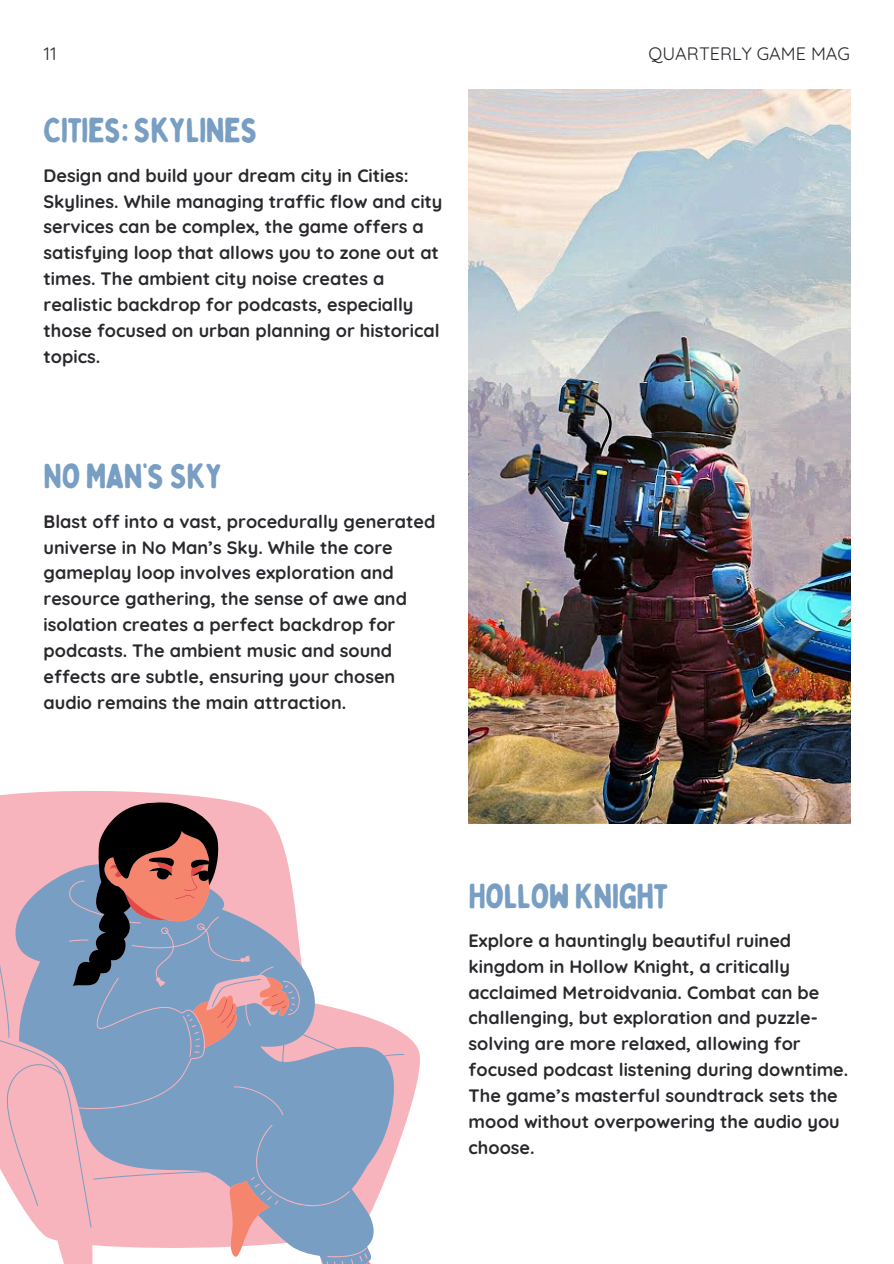
<style>
.page{position:relative;width:894px;height:1264px;background:#fff}
.page>*{position:absolute;margin:0;border:0;box-sizing:border-box;transform-origin:0 0}
.t1{font:34.5px "Bobby Jones Soft";letter-spacing:-.03em;color:#789ec3}
.t2{font:700 18px/25.8px "Quicksand";color:#2b282d}
.t3{font:18px "Quicksand";color:#2b282d}
</style>
<div class="page">
<img style="left:468px;top:89px;width:382px;height:734px">
<svg style="left:0;top:791px;width:420px;height:337px"></svg>
<svg style="left:63px;top:864px;width:341px;height:399px"></svg>
<svg style="left:334px;top:1261px;width:70px;height:2px"></svg>
<svg style="left:0;top:802px;width:289px;height:459px;background:#af9fb1"></svg>
<p class="t3" style="left:44px;top:42px;width:15px">11</p>
<h1 class="t1" style="left:44px;top:109px;width:216px">CITIES: SKYLINES</h1>
<h2 class="t2" style="left:44px;top:162px;width:400px">Design and build your dream city in Cities:<br>Skylines. While managing traffic flow and city services can be complex, the game offers a satisfying loop that allows you to zone out at times. The ambient city noise creates a realistic backdrop for podcasts, especially those focused on urban planning or historical topics.</h2>
<h1 class="t1" style="left:44px;top:455px;width:181px">NO MAN’S SKY</h1>
<p class="t2" style="left:44px;top:508px;width:393px">Blast off into a vast, procedurally generated universe in No Man’s Sky. While the core gameplay loop involves exploration and resource gathering, the sense of awe and isolation creates a perfect backdrop for podcasts. The ambient music and sound effects are subtle, ensuring your chosen audio remains the main attraction.</p>
<h1 class="t3" style="left:648px;top:42px;width:203px">QUARTERLY GAME MAG</h1>
<p class="t1" style="left:468px;top:874px;width:201px">HOLLOW KNIGHT</p>
<p class="t2" style="left:468px;top:927px;width:381px">Explore a hauntingly beautiful ruined kingdom in Hollow Knight, a critically acclaimed Metroidvania. Combat can be challenging, but exploration and puzzle&shy;solving are more relaxed, allowing for focused podcast listening during downtime.<br>The game’s masterful soundtrack sets the mood without overpowering the audio you choose.</p>
</div>
